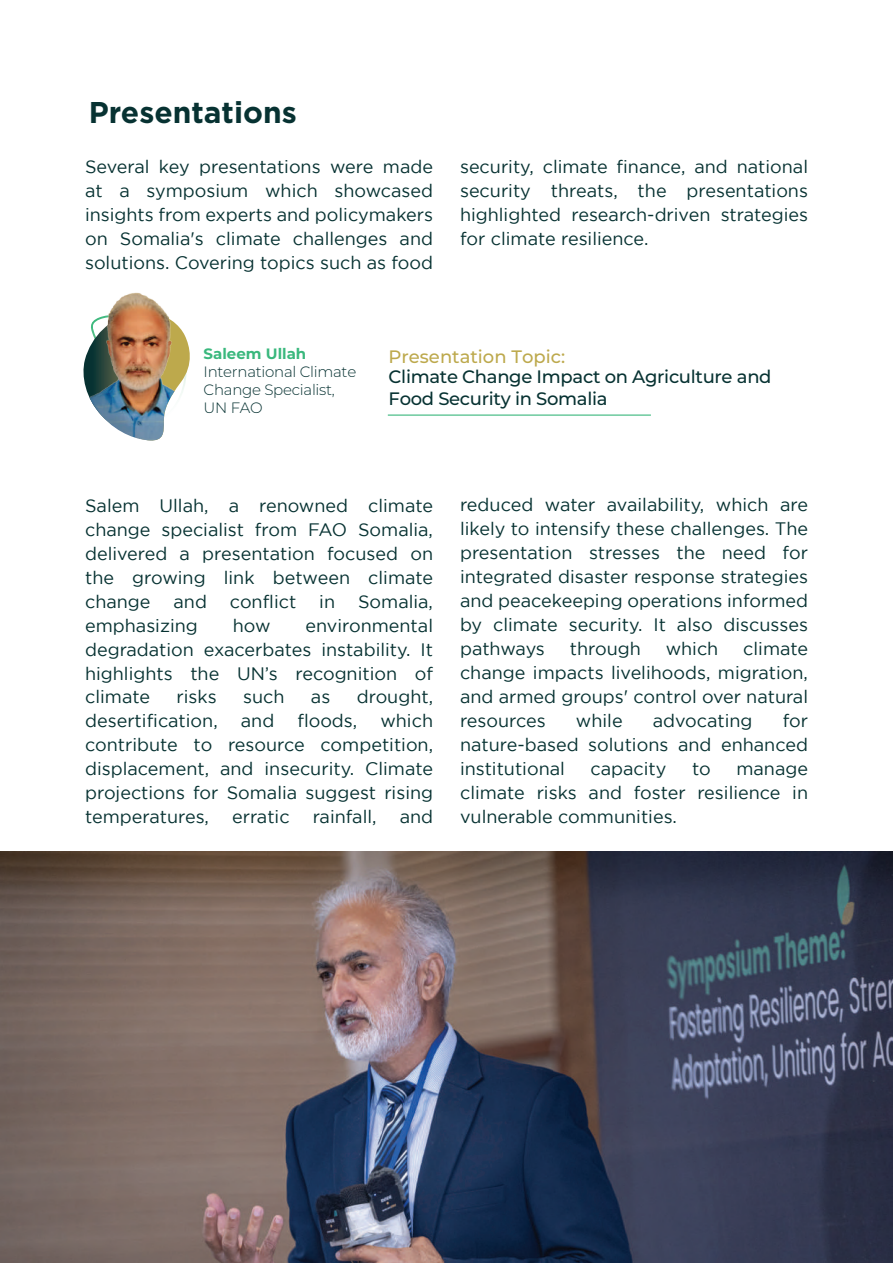
<style>
.page{position:relative;width:893px;height:1263px;background:#fff}
.page>*{position:absolute;margin:0;border:0;box-sizing:border-box;transform-origin:0 0}
.t1{font:700 30px "Gotham";color:#073232}
.t2{font:18px/24px "Gotham";color:#073232;text-align:justify}
.t3{font:500 18px/21.6px "Montserrat";letter-spacing:-.015em;color:#073232}
.t4{font:500 18px "Montserrat";color:#bda94d}
.t5{font:300 15px/18px "Montserrat";letter-spacing:-.02em;color:#073232}
.t6{font:700 15px "Montserrat";color:#3ab87d}
</style>
<div class="page">
<img style="left:83px;top:292px;width:107px;height:149px">
<hr style="left:388px;top:414px;width:263px;height:2px;background:#3ab87d">
<img style="left:0;top:851px;width:893px;height:412px">
<h1 class="t1" style="left:89px;top:95px;width:209px">Presentations</h1>
<p class="t2" style="left:85px;top:155px;width:350px">Several key presentations were made at a symposium which showcased insights from experts and policymakers on Somalia's climate challenges and solutions. Covering topics such as food</p>
<p class="t2" style="left:460px;top:155px;width:350px">security, climate finance, and national security threats, the presentations highlighted research-driven strategies for climate resilience.</p>
<p class="t6" style="left:204px;top:343px;width:104px">Saleem Ullah</p>
<p class="t5" style="left:204px;top:362px;width:154px">International Climate<br>Change Specialist,<br>UN FAO</p>
<p class="t4" style="left:389px;top:344px;width:178px">Presentation Topic:</p>
<p class="t3" style="left:389px;top:366px;width:384px">Climate Change Impact on Agriculture and<br>Food Security in Somalia</p>
<p class="t2" style="left:85px;top:493px;width:350px">Salem Ullah, a renowned climate change specialist from FAO Somalia, delivered a presentation focused on the growing link between climate change</p>
<p class="t2" style="left:174px;top:589px;width:35px">and</p>
<p class="t2" style="left:230px;top:589px;width:68px">conflict</p>
<p class="t2" style="left:319px;top:589px;width:17px">in</p>
<p class="t2" style="left:358px;top:589px;width:76px">Somalia,</p>
<p class="t2" style="left:85px;top:613px;width:114px">emphasizing</p>
<p class="t2" style="left:233px;top:613px;width:39px">how</p>
<p class="t2" style="left:85px;top:613px;width:349px;text-indent:220px">environmental degradation exacerbates instability. It highlights the UN’s recognition of climate</p>
<p class="t2" style="left:176px;top:685px;width:42px">risks</p>
<p class="t2" style="left:243px;top:685px;width:43px">such</p>
<p class="t2" style="left:311px;top:685px;width:21px">as</p>
<p class="t2" style="left:357px;top:685px;width:78px">drought,</p>
<p class="t2" style="left:85px;top:709px;width:134px">desertification,</p>
<p class="t2" style="left:241px;top:709px;width:35px">and</p>
<p class="t2" style="left:297px;top:709px;width:61px">floods,</p>
<p class="t2" style="left:85px;top:709px;width:349px;text-indent:295px">which contribute to resource competition, displacement, and insecurity. Climate projections for Somalia suggest rising temperatures,</p>
<p class="t2" style="left:232px;top:805px;width:59px">erratic</p>
<p class="t2" style="left:313px;top:805px;width:65px">rainfall,</p>
<p class="t2" style="left:400px;top:805px;width:35px">and</p>
<p class="t2" style="left:460px;top:493px;width:350px">reduced water availability, which are likely to intensify these challenges. The presentation stresses the need for integrated disaster response strategies and peacekeeping operations informed by climate security. It also discusses pathways</p>
<p class="t2" style="left:460px;top:637px;width:350px;text-indent:283px">climate change impacts livelihoods, migration, and armed groups' control over natural resources</p>
<p class="t2" style="left:570px;top:637px;width:73px">through</p>
<p class="t2" style="left:666px;top:637px;width:54px">which</p>
<p class="t2" style="left:460px;top:709px;width:349px;text-indent:323px">for nature-based solutions and enhanced institutional</p>
<p class="t2" style="left:576px;top:709px;width:48px">while</p>
<p class="t2" style="left:653px;top:709px;width:101px">advocating</p>
<p class="t2" style="left:590px;top:757px;width:77px">capacity</p>
<p class="t2" style="left:692px;top:757px;width:20px">to</p>
<p class="t2" style="left:460px;top:757px;width:350px;text-indent:276px">manage climate risks and foster resilience in vulnerable communities.</p>
</div>
